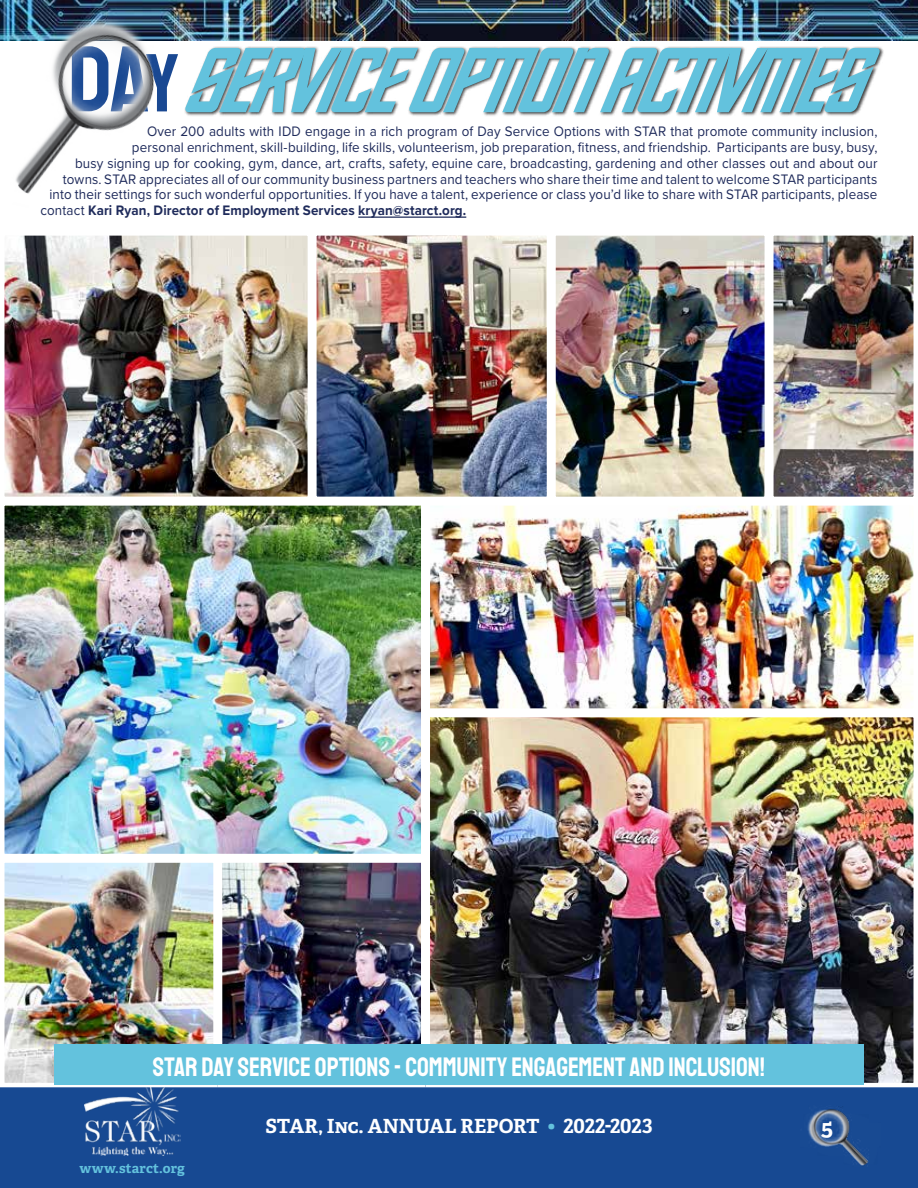
<style>
.page{position:relative;width:918px;height:1188px;background:#fff}
.page>*{position:absolute;margin:0;border:0;box-sizing:border-box;transform-origin:0 0}
.t1{font:75px "Edge of the Galaxy Italic";letter-spacing:-.005em;color:#63c2dd}
.t2{font:27px "Staatliches";letter-spacing:-.005em;color:#fff;scale:.96 1}
.t3{font:700 22.5px "Adelle PE";color:#fff}
.t4{font:700 19.5px "Adelle PE";letter-spacing:-.005em;color:#fff}
.t5{font:14.25px "Proxima Nova";letter-spacing:.01em;color:#1f2b5b;scale:.94 1}
.t6{font:700 14.25px "Proxima Nova";letter-spacing:.005em;color:#1f2b5b;scale:.94 1}
.t7{font:700 13.5px "Adelle PE";letter-spacing:.01em;color:#63c2dd}
.s1{font-weight:400}
.s2{color:#63c2dd}
</style>
<div class="page">
<div style="left:0;top:1087px;width:918px;height:101px;background:#174992"></div>
<img style="left:85px;top:1087px;width:96px;height:69px">
<img style="left:801px;top:1105px;width:79px;height:62px">
<img style="left:0;top:0;width:918px;height:40px">
<img style="left:431px;top:718px;width:482px;height:364px">
<div style="left:426px;top:713px;width:492px;height:374px;border:4px solid #fff"></div>
<img style="left:223px;top:863px;width:198px;height:181px">
<div style="left:218px;top:858px;width:208px;height:229px;border:4px solid #fff"></div>
<img style="left:774px;top:236px;width:139px;height:260px">
<div style="left:769px;top:231px;width:149px;height:270px;border:4px solid #fff"></div>
<img style="left:5px;top:236px;width:302px;height:260px">
<div style="left:0;top:231px;width:312px;height:270px;border:4px solid #fff"></div>
<img style="left:317px;top:236px;width:229px;height:260px">
<div style="left:312px;top:231px;width:239px;height:270px;border:4px solid #fff"></div>
<img style="left:431px;top:506px;width:482px;height:202px">
<img style="left:556px;top:236px;width:208px;height:260px">
<div style="left:551px;top:231px;width:218px;height:270px;border:4px solid #fff"></div>
<img style="left:5px;top:863px;width:208px;height:219px">
<div style="left:0;top:858px;width:218px;height:229px;border:4px solid #fff"></div>
<img style="left:5px;top:506px;width:416px;height:347px">
<div style="left:0;top:501px;width:426px;height:357px;border:4px solid #fff"></div>
<hr style="left:358px;top:217px;width:108px;height:1px;background:#1f2b5b">
<div style="left:54px;top:1044px;width:810px;height:41px;background:#63c2dd"></div>
<div style="left:184px;top:46px;width:701px;height:70px;background:#000;opacity:.75"></div>
<img style="left:0;top:13px;width:189px;height:181px">
<h1 class="t1" style="left:184px;top:45px;width:675px">SERVICE OPTION ACTIVITIES</h1>
<p class="t5" style="left:147px;top:121px;width:779px">Over 200 adults with IDD engage in a rich program of Day Service Options with STAR that promote community inclusion,</p>
<p class="t5" style="left:132px;top:137px;width:795px">personal enrichment, skill-building, life skills, volunteerism, job preparation, fitness, and friendship. Participants are busy, busy,</p>
<p class="t5" style="left:75px;top:153px;width:855px">busy signing up for cooking, gym, dance, art, crafts, safety, equine care, broadcasting, gardening and other classes out and about our</p>
<p class="t5" style="left:63px;top:168px;width:868px">towns. STAR appreciates all of our community business partners and teachers who share their time and talent to welcome STAR participants</p>
<p class="t5" style="left:49px;top:184px;width:882px">into their settings for such wonderful opportunities. If you have a talent, experience or class you’d like to share with STAR participants, please</p>
<p class="t6" style="left:40px;top:200px;width:454px"><span class="s1">contact</span> Kari Ryan, Director of Employment Services kryan@starct.org.</p>
<h2 class="t2" style="left:153px;top:1048px;width:639px">STAR DAY SERVICE OPTIONS - COMMUNITY ENGAGEMENT AND INCLUSION!</h2>
<p class="t7" style="left:79px;top:1158px;width:107px">www.starct.org</p>
<h3 class="t4" style="left:265px;top:1112px;width:389px">STAR, Inc. ANNUAL REPORT <span class="s2">•</span> 2022-2023</h3>
<h3 class="t3" style="left:821px;top:1112px;width:14px">5</h3>
</div>
